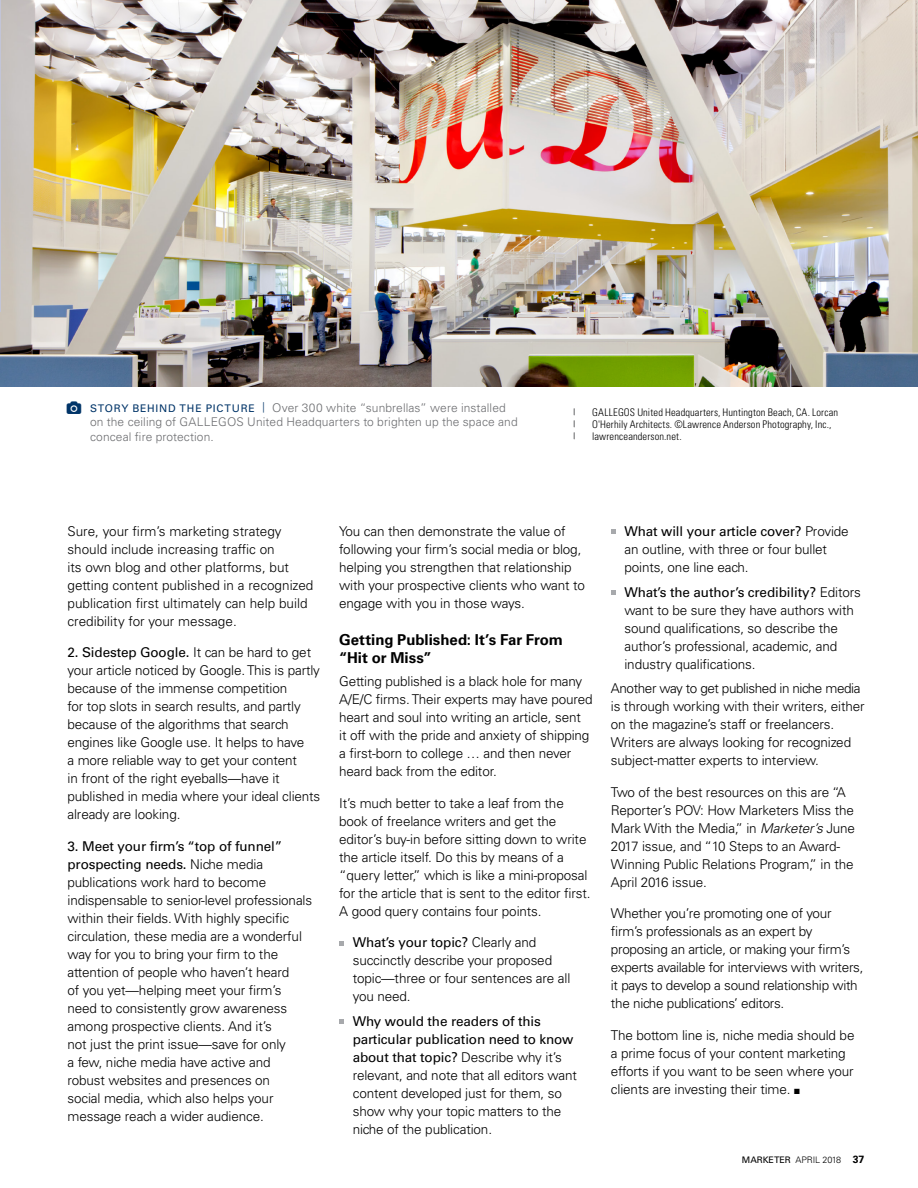
<style>
.page{position:relative;width:918px;height:1188px;background:#fff}
.page>*{position:absolute;margin:0;border:0;box-sizing:border-box;transform-origin:0 0}
.t1{font:700 15px/18px "Univers LT Std";color:#000}
.t2{font:300 13.5px/18px "Univers LT Std";letter-spacing:-.01em;color:#000}
.t3{font:300 12px/14.4px "Univers LT Std";letter-spacing:.01em;color:#6d6e71}
.t4{font:300 condensed 10.5px/12px "Univers LT Std";letter-spacing:.015em;color:#000}
.t5{font:300 9px "Univers LT Std";letter-spacing:-.01em;color:#000}
.s1{font-weight:400;font-size:10.5px;color:#003468}
.s2{font-weight:400}
.s3{font-style:italic}
.s4{font-weight:700;font-size:10.5px}
</style>
<div class="page">
<svg style="left:339px;top:941px;width:5px;height:5px"></svg>
<svg style="left:339px;top:1019px;width:5px;height:5px"></svg>
<svg style="left:611px;top:529px;width:5px;height:5px"></svg>
<svg style="left:611px;top:590px;width:5px;height:5px"></svg>
<img style="left:0;top:0;width:918px;height:386px">
<hr style="left:0;top:0;width:1px;height:311px;background:#c2c4d6">
<p class="t3" style="left:90px;top:400px;width:429px"><span class="s1">STORY BEHIND THE PICTURE</span> <sup>|</sup> Over 300 white “sunbrellas” were installed on the ceiling of GALLEGOS United Headquarters to brighten up the space and conceal fire protection.</p>
<p class="t4" style="left:592px;top:406px;width:247px">GALLEGOS United Headquarters, Huntington Beach, CA. Lorcan<br>O'Herhily Architects. ©Lawrence Anderson Photography, Inc., lawrenceanderson.net.</p>
<p class="t2" style="left:68px;top:522px;width:247px">Sure, your firm’s marketing strategy should include increasing traffic on<br>its own blog and other platforms, but getting content published in a recognized publication first ultimately can help build credibility for your message.</p>
<p class="t2" style="left:68px;top:643px;width:254px"><span class="s2">2. Sidestep Google.</span> It can be hard to get your article noticed by Google. This is partly because of the immense competition<br>for top slots in search results, and partly because of the algorithms that search engines like Google use. It helps to have<br>a more reliable way to get your content<br>in front of the right eyeballs—have it published in media where your ideal clients already are looking.</p>
<p class="t2" style="left:68px;top:837px;width:246px"><span class="s2">3. Meet your firm’s “top of funnel” prospecting needs.</span> Niche media publications work hard to become indispensable to senior-level professionals within their fields. With highly specific circulation, these media are a wonderful way for you to bring your firm to the attention of people who haven’t heard<br>of you yet—helping meet your firm’s need to consistently grow awareness among prospective clients. And it’s<br>not just the print issue—save for only<br>a few, niche media have active and<br>robust websites and presences on<br>social media, which also helps your message reach a wider audience.</p>
<p class="t2" style="left:339px;top:522px;width:247px">You can then demonstrate the value of following your firm’s social media or blog, helping you strengthen that relationship with your prospective clients who want to engage with you in those ways.</p>
<p class="t1" style="left:339px;top:631px;width:225px">Getting Published: It’s Far From “Hit or Miss”</p>
<p class="t2" style="left:339px;top:672px;width:255px">Getting published is a black hole for many A/E/C firms. Their experts may have poured heart and soul into writing an article, sent<br>it off with the pride and anxiety of shipping a first-born to college … and then never heard back from the editor.</p>
<p class="t2" style="left:339px;top:794px;width:253px">It’s much better to take a leaf from the book of freelance writers and get the editor’s buy-in before sitting down to write the article itself. Do this by means of a “query letter,” which is like a mini-proposal for the article that is sent to the editor first.<br>A good query contains four points.</p>
<p class="t2" style="left:353px;top:933px;width:219px"><span class="s2">What’s your topic?</span> Clearly and succinctly describe your proposed topic—three or four sentences are all you need.</p>
<p class="t2" style="left:353px;top:1012px;width:226px"><span class="s2">Why would the readers of this particular publication need to know about that topic?</span> Describe why it’s relevant, and note that all editors want content developed just for them, so show why your topic matters to the niche of the publication.</p>
<p class="t2" style="left:624px;top:522px;width:226px"><span class="s2">What will your article cover?</span> Provide an outline, with three or four bullet points, one line each.</p>
<p class="t2" style="left:624px;top:583px;width:238px"><span class="s2">What’s the author’s credibility?</span> Editors want to be sure they have authors with sound qualifications, so describe the author’s professional, academic, and industry qualifications.</p>
<p class="t2" style="left:611px;top:679px;width:255px">Another way to get published in niche media is through working with their writers, either on the magazine’s staff or freelancers.<br>Writers are always looking for recognized subject-matter experts to interview.</p>
<p class="t2" style="left:611px;top:783px;width:246px">Two of the best resources on this are “A Reporter’s POV: How Marketers Miss the Mark With the Media,” in <span class="s3">Marketer’s</span> June 2017 issue, and “10 Steps to an Award-Winning Public Relations Program,” in the April 2016 issue.</p>
<p class="t2" style="left:611px;top:904px;width:254px">Whether you’re promoting one of your firm’s professionals as an expert by proposing an article, or making your firm’s experts available for interviews with writers, it pays to develop a sound relationship with the niche publications’ editors.</p>
<p class="t2" style="left:611px;top:1026px;width:245px">The bottom line is, niche media should be a prime focus of your content marketing efforts if you want to be seen where your clients are investing their time. ■</p>
<p class="t5" style="left:742px;top:1154px;width:124px"><span class="s2">MARKETER</span> APRIL 2018 <span class="s4">37</span></p>
</div>
